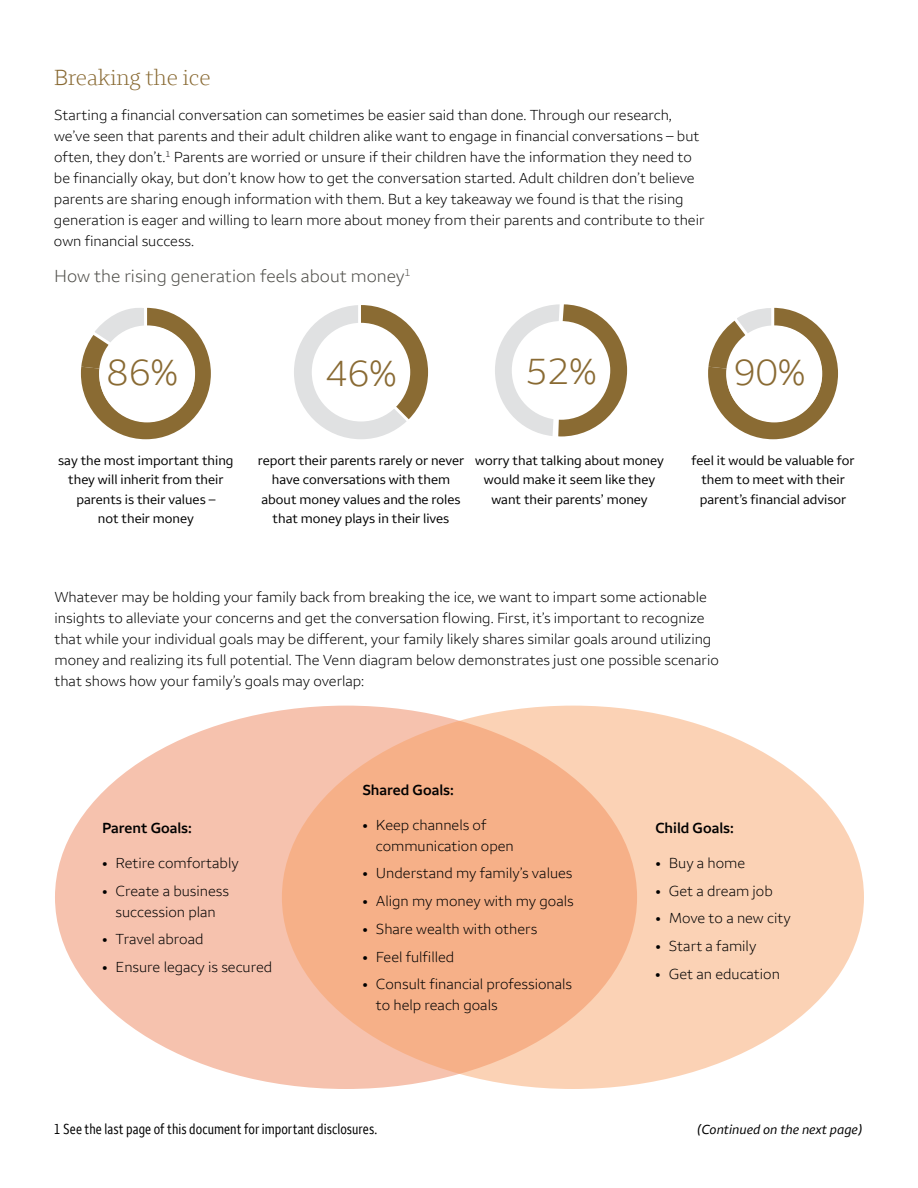
<style>
.page{position:relative;width:918px;height:1188px;background:#fff}
.page>*{position:absolute;margin:0;border:0;box-sizing:border-box;transform-origin:0 0}
.t1{font:300 37.5px "Wells Fargo Sans";color:#896a33}
.t2{font:300 22.5px "Wells Fargo Serif";color:#896a33}
.t3{font:300 18px "Wells Fargo Sans";color:#4d4c47}
.t4{font:300 15px/21px "Wells Fargo Sans";color:#000}
.t5{font:condensed 15px "Wells Fargo Sans";letter-spacing:.005em;color:#000}
.t6{font:600 15px "Wells Fargo Sans";color:#000}
.t7{font:13.5px/19.5px "Wells Fargo Sans";color:#000;text-align:center}
.t8{font:italic 13.5px "Wells Fargo Sans";color:#000}
</style>
<div class="page">
<svg style="left:81px;top:307px;width:130px;height:132px"></svg>
<div style="left:99px;top:325px;width:96px;height:97px;background:#fff;border-radius:50%"></div>
<svg style="left:294px;top:305px;width:134px;height:134px"></svg>
<div style="left:312px;top:323px;width:98px;height:99px;background:#fff;border-radius:50%"></div>
<svg style="left:495px;top:304px;width:132px;height:132px"></svg>
<div style="left:512px;top:321px;width:98px;height:99px;background:#fff;border-radius:50%"></div>
<svg style="left:708px;top:307px;width:130px;height:132px"></svg>
<div style="left:726px;top:325px;width:96px;height:97px;background:#fff;border-radius:50%"></div>
<div style="left:55px;top:706px;width:582px;height:383px;background:#f6c2ae;border-radius:50%"></div>
<svg style="left:282px;top:706px;width:582px;height:383px;background:#f8c09d"></svg>
<h2 class="t2" style="left:54px;top:64px;width:158px">Breaking the ice</h2>
<p class="t4" style="left:54px;top:104px;width:652px">Starting a financial conversation can sometimes be easier said than done. Through our research, we’ve seen that parents and their adult children alike want to engage in financial conversations – but often, they don’t.<sup>1</sup> Parents are worried or unsure if their children have the information they need to be financially okay, but don’t know how to get the conversation started. Adult children don’t believe parents are sharing enough information with them. But a key takeaway we found is that the rising generation is eager and willing to learn more about money from their parents and contribute to their own financial success.</p>
<p class="t3" style="left:54px;top:265px;width:358px">How the rising generation feels about money<sup>1</sup></p>
<p class="t1" style="left:107px;top:351px;width:73px">86%</p>
<p class="t1" style="left:325px;top:351px;width:73px">46%</p>
<p class="t1" style="left:525px;top:349px;width:73px">52%</p>
<p class="t1" style="left:734px;top:351px;width:73px">90%</p>
<p class="t7" style="left:58px;top:450px;width:177px">say the most important thing they will inherit from their parents is their values –<br>not their money</p>
<p class="t7" style="left:258px;top:450px;width:208px">report their parents rarely or never have conversations with them about money values and the roles that money plays in their lives</p>
<p class="t7" style="left:475px;top:450px;width:190px">worry that talking about money would make it seem like they want their parents’ money</p>
<p class="t7" style="left:692px;top:450px;width:164px">feel it would be valuable for them to meet with their parent’s financial advisor</p>
<p class="t4" style="left:54px;top:586px;width:666px">Whatever may be holding your family back from breaking the ice, we want to impart some actionable insights to alleviate your concerns and get the conversation flowing. First, it’s important to recognize that while your individual goals may be different, your family likely shares similar goals around utilizing money and realizing its full potential. The Venn diagram below demonstrates just one possible scenario that shows how your family’s goals may overlap:</p>
<p class="t6" style="left:102px;top:819px;width:91px">Parent Goals:</p>
<p class="t4" style="left:102px;top:852px;width:138px">• Retire comfortably</p>
<p class="t4" style="left:102px;top:880px;width:128px;text-align:center">• Create a business succession plan</p>
<p class="t4" style="left:102px;top:929px;width:103px">• Travel abroad</p>
<p class="t4" style="left:102px;top:956px;width:172px">• Ensure legacy is secured</p>
<p class="t6" style="left:362px;top:781px;width:93px">Shared Goals:</p>
<p class="t4" style="left:376px;top:814px;width:139px;text-indent:-13px">• Keep channels of communication open</p>
<p class="t4" style="left:362px;top:863px;width:212px">• Understand my family’s values</p>
<p class="t4" style="left:362px;top:890px;width:213px">• Align my money with my goals</p>
<p class="t4" style="left:362px;top:918px;width:176px">• Share wealth with others</p>
<p class="t4" style="left:362px;top:946px;width:93px">• Feel fulfilled</p>
<p class="t4" style="left:376px;top:974px;width:198px;text-indent:-14px">• Consult financial professionals to help reach goals</p>
<p class="t6" style="left:655px;top:819px;width:80px">Child Goals:</p>
<p class="t4" style="left:655px;top:852px;width:91px">• Buy a home</p>
<p class="t4" style="left:655px;top:880px;width:119px">• Get a dream job</p>
<p class="t4" style="left:655px;top:908px;width:137px">• Move to a new city</p>
<p class="t4" style="left:655px;top:935px;width:103px">• Start a family</p>
<p class="t4" style="left:655px;top:963px;width:126px">• Get an education</p>
<p class="t5" style="left:54px;top:1120px;width:325px">1 See the last page of this document for important disclosures.</p>
<p class="t8" style="left:697px;top:1121px;width:168px">(Continued on the next page)</p>
</div>
